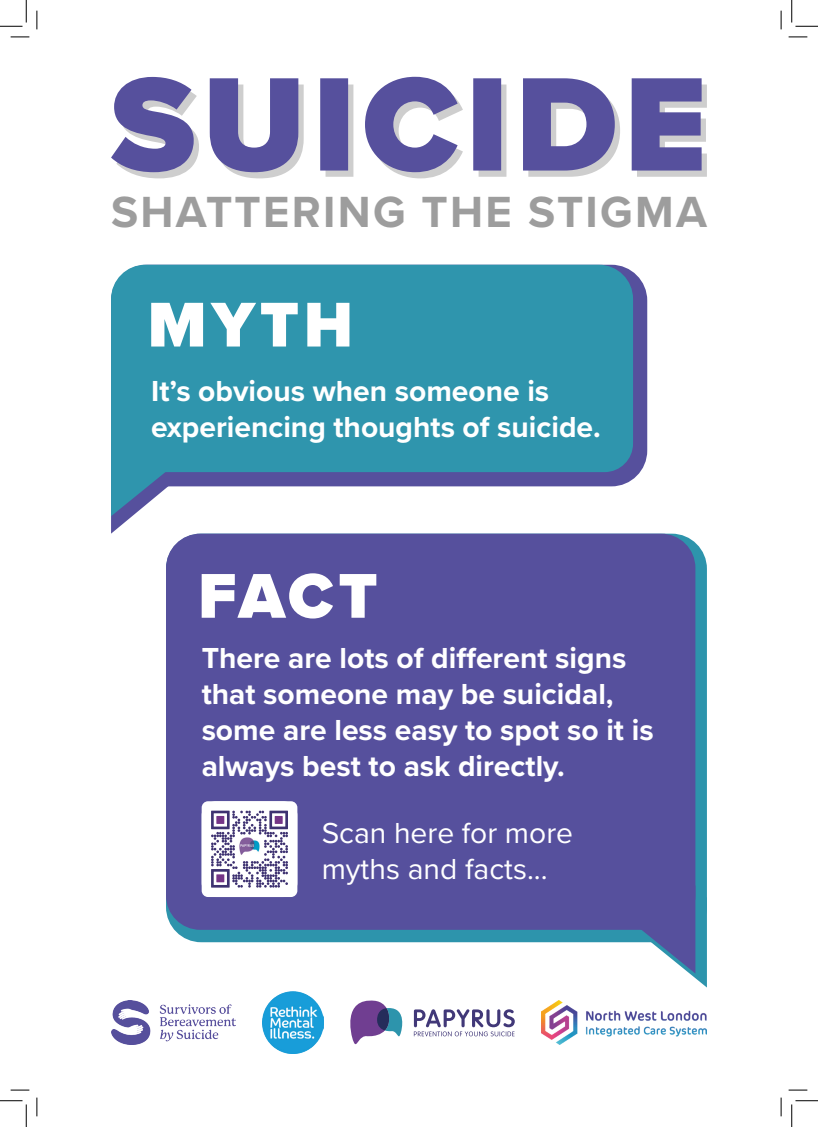
<style>
.page{position:relative;width:818px;height:1127px;background:#fff}
.page>*{position:absolute;margin:0;border:0;box-sizing:border-box;transform-origin:0 0}
.t1{font:700 45.25px "Proxima Nova";letter-spacing:.05em;color:#9d9d9d}
.t2{font:700 30px/36px "Proxima Nova";color:#fff}
.t3{font:30px/36px "Proxima Nova";color:#fff}
</style>
<div class="page">
<svg style="left:129px;top:83px;width:578px;height:95px"></svg>
<div style="left:111px;top:265px;width:536px;height:221px;background:#56509d;border-radius:36px"></div>
<div style="left:111px;top:265px;width:522px;height:207px;background:#2f95ad"></div>
<svg style="left:111px;top:428px;width:60px;height:105px"></svg>
<svg style="left:151px;top:303px;width:198px;height:43px;background:#a4d0db"></svg>
<svg style="left:111px;top:77px;width:590px;height:95px;fill:#56509d"></svg>
<div style="left:166px;top:533px;width:541px;height:409px;background:#2d94ac;border-radius:35px"></div>
<div style="left:166px;top:533px;width:529px;height:396px;background:#56509d;border-radius:34px"></div>
<svg style="left:637px;top:885px;width:70px;height:102px"></svg>
<svg style="left:202px;top:573px;width:174px;height:45px"></svg>
<div style="left:202px;top:801px;width:95px;height:95px;background:#fff;border-radius:6px"></div>
<svg style="left:211px;top:810px;width:77px;height:77px"></svg>
<img style="left:236px;top:836px;width:27px;height:22px">
<svg style="left:350px;top:1000px;width:53px;height:45px"></svg>
<svg style="left:414px;top:1009px;width:101px;height:27px"></svg>
<img style="left:111px;top:1000px;width:125px;height:43px">
<img style="left:262px;top:991px;width:62px;height:61px">
<img style="left:541px;top:1000px;width:166px;height:43px">
<svg style="left:11px;top:36px;width:18px;height:2px"></svg>
<svg style="left:788px;top:36px;width:19px;height:2px"></svg>
<svg style="left:11px;top:1089px;width:18px;height:1px"></svg>
<svg style="left:788px;top:1089px;width:19px;height:1px"></svg>
<svg style="left:36px;top:11px;width:2px;height:18px"></svg>
<svg style="left:36px;top:1097px;width:2px;height:18px"></svg>
<svg style="left:780px;top:11px;width:2px;height:18px"></svg>
<svg style="left:780px;top:1097px;width:2px;height:18px"></svg>
<svg style="left:0;top:0;width:27px;height:27px"></svg>
<svg style="left:0;top:1100px;width:27px;height:26px"></svg>
<svg style="left:791px;top:0;width:27px;height:27px"></svg>
<svg style="left:791px;top:1100px;width:27px;height:26px"></svg>
<p class="t1" style="left:111px;top:178px;width:597px">SHATTERING THE STIGMA</p>
<p class="t2" style="left:151px;top:372px;width:451px">It’s obvious when someone is experiencing thoughts of suicide.</p>
<p class="t2" style="left:202px;top:639px;width:453px">There are lots of different signs that someone may be suicidal, some are less easy to spot so it is always best to ask directly.</p>
<p class="t3" style="left:322px;top:813px;width:253px">Scan here for more myths and facts...</p>
</div>
